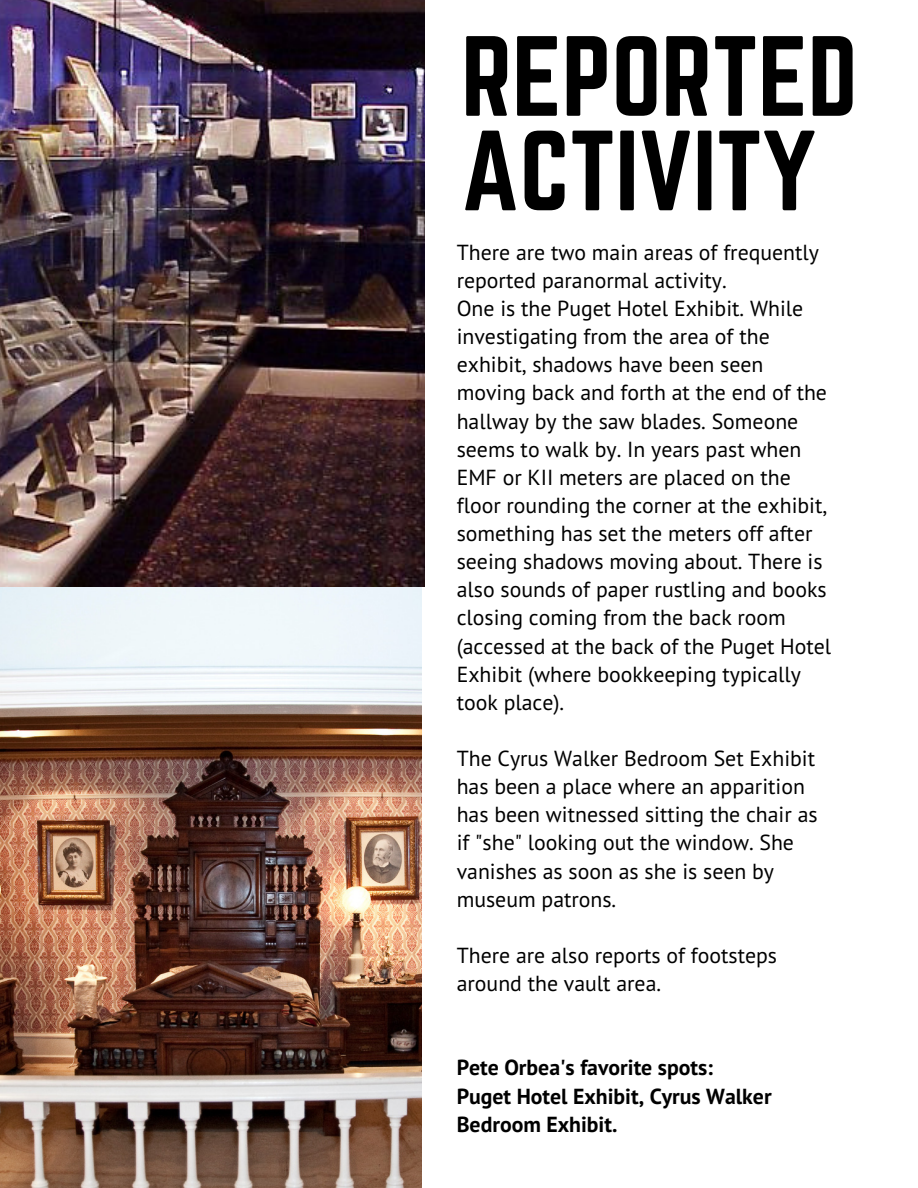
<style>
.page{position:relative;width:918px;height:1188px;background:#fff}
.page>*{position:absolute;margin:0;border:0;box-sizing:border-box;transform-origin:0 0}
.t1{font:99.6px/94.5px "Norwester";color:#000}
.t2{font:21.75px/28.2px "PT Sans";color:#000}
.t3{font:700 21.75px/28.2px "PT Sans";color:#000}
</style>
<div class="page">
<img style="left:0;top:586px;width:422px;height:602px">
<img style="left:0;top:0;width:424px;height:586px">
<h1 class="t1" style="left:461px;top:34px;width:398px">REPORTED<br>ACTIVITY</h1>
<p class="t2" style="left:457px;top:238px;width:376px">There are two main areas of frequently reported paranormal activity.<br>One is the Puget Hotel Exhibit. While investigating from the area of the exhibit, shadows have been seen moving back and forth at the end of the hallway by the saw blades. Someone seems to walk by. In years past when EMF or KII meters are placed on the floor rounding the corner at the exhibit, something has set the meters off after seeing shadows moving about. There is also sounds of paper rustling and books closing coming from the back room (accessed at the back of the Puget Hotel Exhibit (where bookkeeping typically took place).</p>
<p class="t2" style="left:457px;top:744px;width:362px">The Cyrus Walker Bedroom Set Exhibit has been a place where an apparition has been witnessed sitting the chair as if "she" looking out the window. She vanishes as soon as she is seen by museum patrons.</p>
<p class="t2" style="left:457px;top:941px;width:322px">There are also reports of footsteps around the vault area.</p>
<p class="t3" style="left:457px;top:1053px;width:316px">Pete Orbea's favorite spots:<br>Puget Hotel Exhibit, Cyrus Walker<br>Bedroom Exhibit.</p>
</div>
